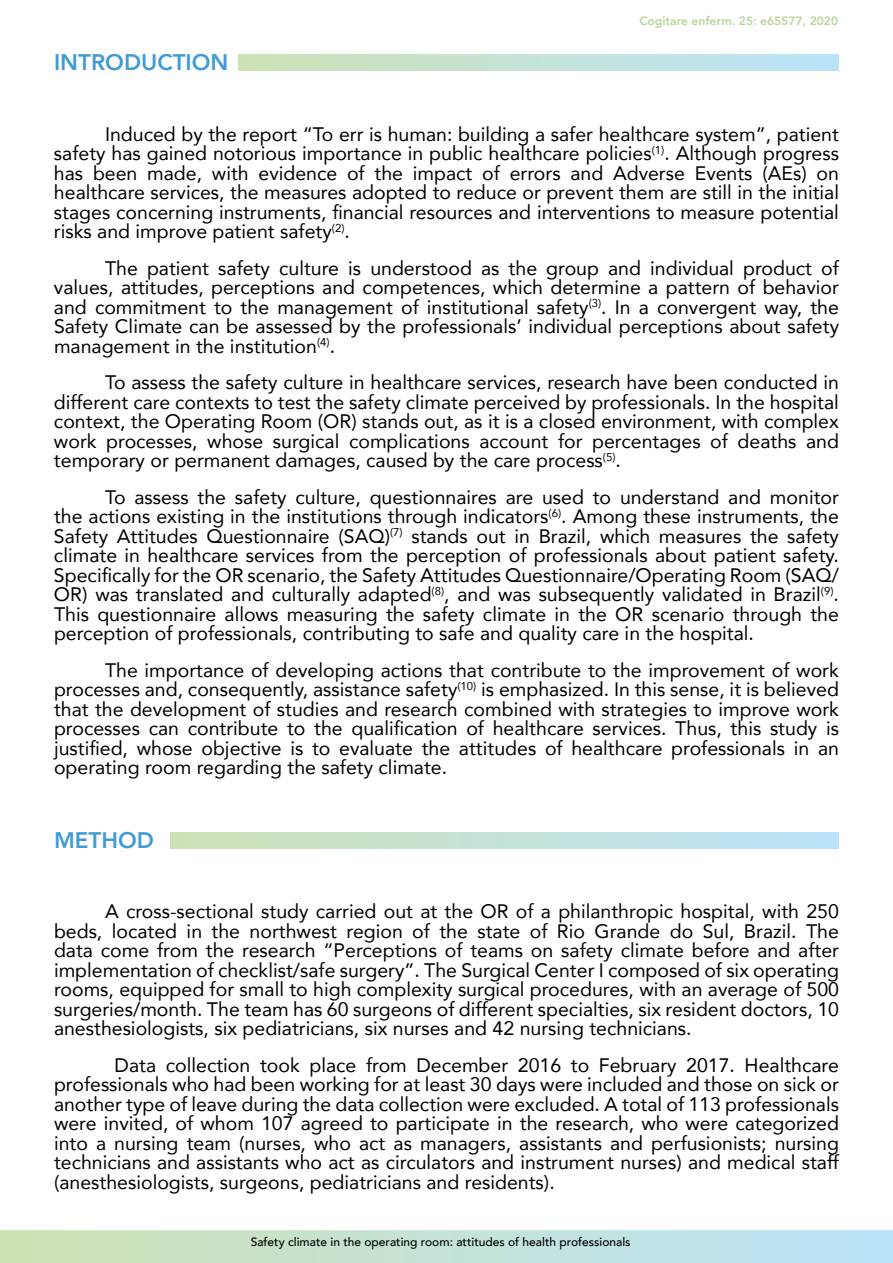
<style>
.page{position:relative;width:893px;height:1263px;background:#fff}
.page>*{position:absolute;margin:0;border:0;box-sizing:border-box;transform-origin:0 0}
.t1{font:800 22.5px "Avenir";color:#409cd4}
.t2{font:19.5px/19.5px "Avenir";color:#000;text-align:justify}
.t3{font:500 12px "Avenir";color:#000}
.t4{font:800 12px "Avenir";color:#b7d69b}
</style>
<div class="page">
<svg style="left:0;top:1230px;width:893px;height:33px;background:#c4e2d6"></svg>
<div style="left:238px;top:54px;width:601px;height:17px;background:linear-gradient(to right,#cee2b5,#bae3fb)"></div>
<div style="left:170px;top:832px;width:669px;height:16px;background:linear-gradient(to right,#cee2b5,#bae3fb)"></div>
<p class="t1" style="left:54px;top:45px;width:176px">INTRODUCTION</p>
<p class="t4" style="left:639px;top:12px;width:200px">Cogitare enferm. 25: e65577, 2020</p>
<p class="t2" style="left:54px;top:124px;width:787px;text-indent:51px">Induced by the report “To err is human: building a safer healthcare system”, patient safety has gained notorious importance in public healthcare policies<sup>(1)</sup>. Although progress has been made, with evidence of the impact of errors and Adverse Events (AEs) on healthcare services, the measures adopted to reduce or prevent them are still in the initial stages concerning instruments, financial resources and interventions to measure potential risks and improve patient safety<sup>(2)</sup>.</p>
<p class="t2" style="left:54px;top:258px;width:787px;text-indent:51px">The patient safety culture is understood as the group and individual product of values, attitudes, perceptions and competences, which determine a pattern of behavior and commitment to the management of institutional safety<sup>(3)</sup>. In a convergent way, the Safety Climate can be assessed by the professionals’ individual perceptions about safety management in the institution<sup>(4)</sup>.</p>
<p class="t2" style="left:54px;top:372px;width:786px;text-indent:51px">To assess the safety culture in healthcare services, research have been conducted in different care contexts to test the safety climate perceived by professionals. In the hospital context, the Operating Room (OR) stands out, as it is a closed environment, with complex work processes, whose surgical complications account for percentages of deaths and temporary or permanent damages, caused by the care process<sup>(5)</sup>.</p>
<p class="t2" style="left:54px;top:487px;width:786px;text-indent:51px">To assess the safety culture, questionnaires are used to understand and monitor the actions existing in the institutions through indicators<sup>(6)</sup>. Among these instruments, the Safety Attitudes Questionnaire (SAQ)<sup>(7)</sup> stands out in Brazil, which measures the safety climate in healthcare services from the perception of professionals about patient safety.<br>Specifically for the OR scenario, the Safety Attitudes Questionnaire/Operating Room (SAQ/ OR) was translated and culturally adapted<sup>(8)</sup>, and was subsequently validated in Brazil<sup>(9)</sup>.<br>This questionnaire allows measuring the safety climate in the OR scenario through the perception of professionals, contributing to safe and quality care in the hospital.</p>
<p class="t2" style="left:54px;top:660px;width:786px;text-indent:51px">The importance of developing actions that contribute to the improvement of work processes and, consequently, assistance safety<sup>(10)</sup> is emphasized. In this sense, it is believed that the development of studies and research combined with strategies to improve work processes can contribute to the qualification of healthcare services. Thus, this study is justified, whose objective is to evaluate the attitudes of healthcare professionals in an operating room regarding the safety climate.</p>
<p class="t1" style="left:54px;top:823px;width:101px">METHOD</p>
<p class="t2" style="left:54px;top:901px;width:786px;text-indent:51px">A cross-sectional study carried out at the OR of a philanthropic hospital, with 250 beds, located in the northwest region of the state of Rio Grande do Sul, Brazil. The data come from the research “Perceptions of teams on safety climate before and after implementation of checklist/safe surgery”. The Surgical Center I composed of six operating rooms, equipped for small to high complexity surgical procedures, with an average of 500 surgeries/month. The team has 60 surgeons of different specialties, six resident doctors, 10 anesthesiologists, six pediatricians, six nurses and 42 nursing technicians.</p>
<p class="t2" style="left:54px;top:1055px;width:786px;text-indent:61px">Data collection took place from December 2016 to February 2017. Healthcare professionals who had been working for at least 30 days were included and those on sick or another type of leave during the data collection were excluded. A total of 113 professionals were invited, of whom 107 agreed to participate in the research, who were categorized into a nursing team (nurses, who act as managers, assistants and perfusionists; nursing technicians and assistants who act as circulators and instrument nurses) and medical staff (anesthesiologists, surgeons, pediatricians and residents).</p>
<p class="t3" style="left:251px;top:1232px;width:381px">Safety climate in the operating room: attitudes of health professionals</p>
</div>
